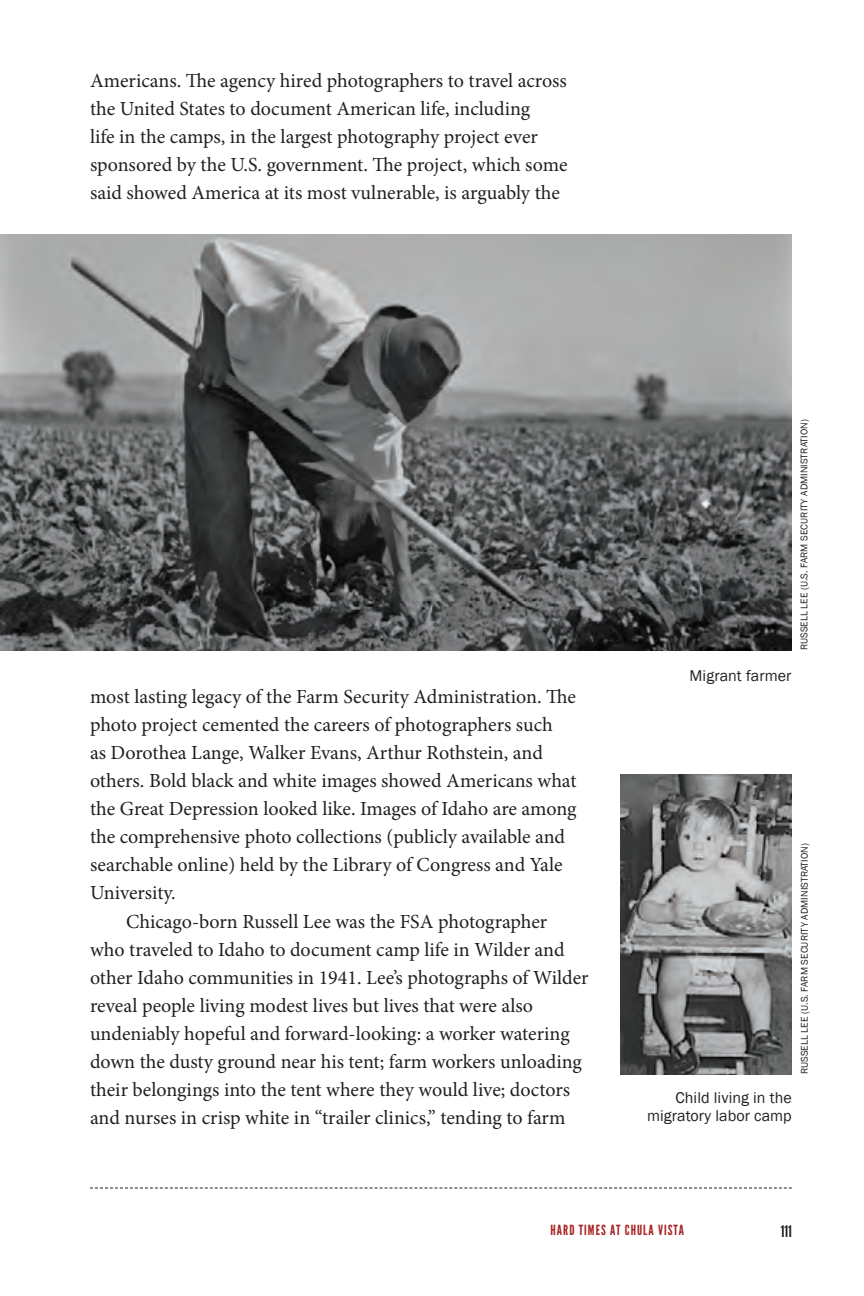
<style>
.page{position:relative;width:864px;height:1296px;background:#fff}
.page>*{position:absolute;margin:0;border:0;box-sizing:border-box;transform-origin:0 0}
.Body_Text{font:20px/28px "Minion Pro";letter-spacing:-.005em;color:#231f20}
.Caption_-_R{font:16px/18px "Franklin Gothic";letter-spacing:.005em;color:#231f20;text-align:right}
.t1{font:16px "League Gothic";color:#231f20}
.t2{font:14px "League Gothic";letter-spacing:.075em;color:#a72322}
.Photo_Credit___Backm{font:10px "Franklin Gothic";letter-spacing:.005em;color:#231f20}
</style>
<div class="page">
<svg style="left:90px;top:1188px;width:702px;height:1px"></svg>
<img style="left:0;top:234px;width:792px;height:417px">
<img style="left:621px;top:774px;width:171px;height:300px">
<p class="Body_Text" style="left:90px;top:66px;width:479px">Americans. The agency hired photographers to travel across the United States to document American life, including<br>life in the camps, in the largest photography project ever sponsored by the U.S. government. The project, which some said showed America at its most vulnerable, is arguably the</p>
<p class="Body_Text" style="left:90px;top:682px;width:488px">most lasting legacy of the Farm Security Administration. The photo project cemented the careers of photographers such<br>as Dorothea Lange, Walker Evans, Arthur Rothstein, and others. Bold black and white images showed Americans what the Great Depression looked like. Images of Idaho are among the comprehensive photo collections (publicly available and searchable online) held by the Library of Congress and Yale University.</p>
<p class="Body_Text" style="left:90px;top:908px;width:500px;text-indent:36px">Chicago-born Russell Lee was the FSA photographer<br>who traveled to Idaho to document camp life in Wilder and other Idaho communities in 1941. Lee’s photographs of Wilder reveal people living modest lives but lives that were also undeniably hopeful and forward-looking: a worker watering down the dusty ground near his tent; farm workers unloading their belongings into the tent where they would live; doctors and nurses in crisp white in “trailer clinics,” tending to farm</p>
<p class="Caption_-_R" style="left:690px;top:667px;width:103px">Migrant farmer</p>
<p class="Photo_Credit___Backm" style="left:798px;top:650px;width:233px;rotate:-90deg">RUSSELL LEE (U.S. FARM SECURITY ADMINISTRATION)</p>
<p class="Caption_-_R" style="left:647px;top:1089px;width:146px">Child living in the migratory labor camp</p>
<p class="Photo_Credit___Backm" style="left:798px;top:1074px;width:233px;rotate:-90deg">RUSSELL LEE (U.S. FARM SECURITY ADMINISTRATION)</p>
<p class="t2" style="left:551px;top:1222px;width:135px">HARD TIMES AT CHULA VISTA</p>
<p class="t1" style="left:781px;top:1221px;width:13px">111</p>
</div>
